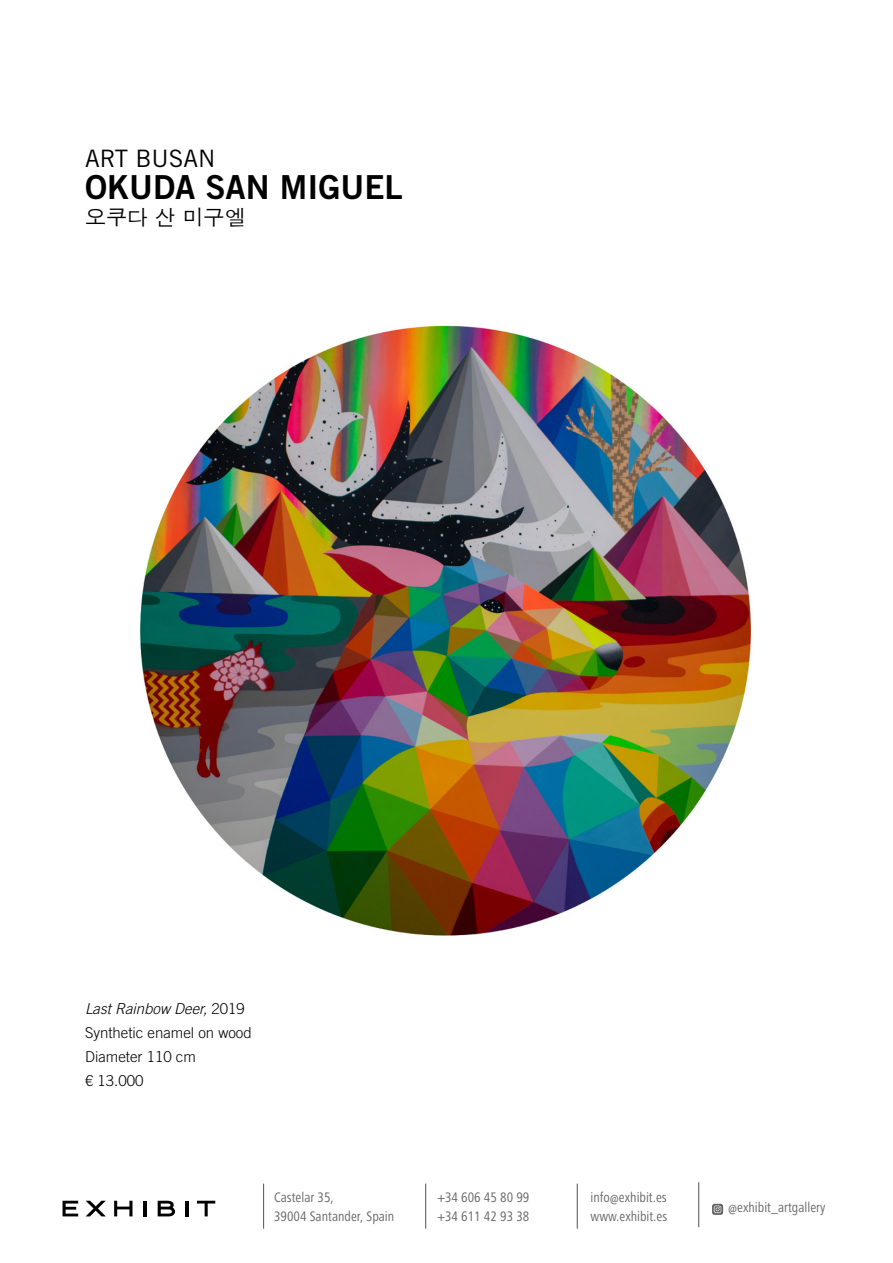
<style>
.page{position:relative;width:893px;height:1263px;background:#fff}
.page>*{position:absolute;margin:0;border:0;box-sizing:border-box;transform-origin:0 0}
.t1{font:33.15px "Trade Gothic LT Std Bd 2";color:#000}
.t2{font:24px "Trade Gothic LT Std";color:#000}
.t3{font:21px "Apple Gothic";color:#000}
.t4{font:300 15px/24px "Trade Gothic LT Std";color:#000}
.t5{font:condensed 14.25px/19.5px "Frutiger Next LT";color:#636466}
.s1{font-style:italic}
</style>
<div class="page">
<hr style="left:263px;top:1184px;width:1px;height:45px;background:#636466">
<hr style="left:425px;top:1184px;width:1px;height:45px;background:#636466">
<hr style="left:577px;top:1184px;width:1px;height:45px;background:#636466">
<svg style="left:63px;top:1201px;width:15px;height:15px"></svg>
<svg style="left:86px;top:1201px;width:20px;height:15px"></svg>
<svg style="left:114px;top:1201px;width:18px;height:15px"></svg>
<hr style="left:143px;top:1201px;width:3px;height:15px;background:#000">
<svg style="left:158px;top:1201px;width:17px;height:15px"></svg>
<hr style="left:185px;top:1201px;width:3px;height:15px;background:#000">
<svg style="left:197px;top:1201px;width:18px;height:15px"></svg>
<hr style="left:698px;top:1182px;width:1px;height:45px;background:#636466">
<svg style="left:712px;top:1204px;width:11px;height:11px"></svg>
<img style="left:140px;top:325px;width:611px;height:611px">
<h2 class="t2" style="left:85px;top:144px;width:132px">ART BUSAN</h2>
<h1 class="t1" style="left:85px;top:166px;width:319px">OKUDA SAN MIGUEL</h1>
<h3 class="t3" style="left:85px;top:206px;width:162px">오쿠다 산 미구엘</h3>
<p class="t4" style="left:85px;top:996px;width:168px"><span class="s1">Last Rainbow Deer,</span> 2019<br>Synthetic enamel on wood<br>Diameter 110 cm<br>€ 13.000</p>
<p class="t5" style="left:274px;top:1187px;width:122px">Castelar 35,<br>39004 Santander, Spain</p>
<p class="t5" style="left:437px;top:1187px;width:93px">+34 606 45 80 99 +34 611 42 93 38</p>
<p class="t5" style="left:591px;top:1187px;width:78px">info@exhibit.es www.exhibit.es</p>
<p class="t5" style="left:728px;top:1197px;width:99px">@exhibit_artgallery</p>
</div>
